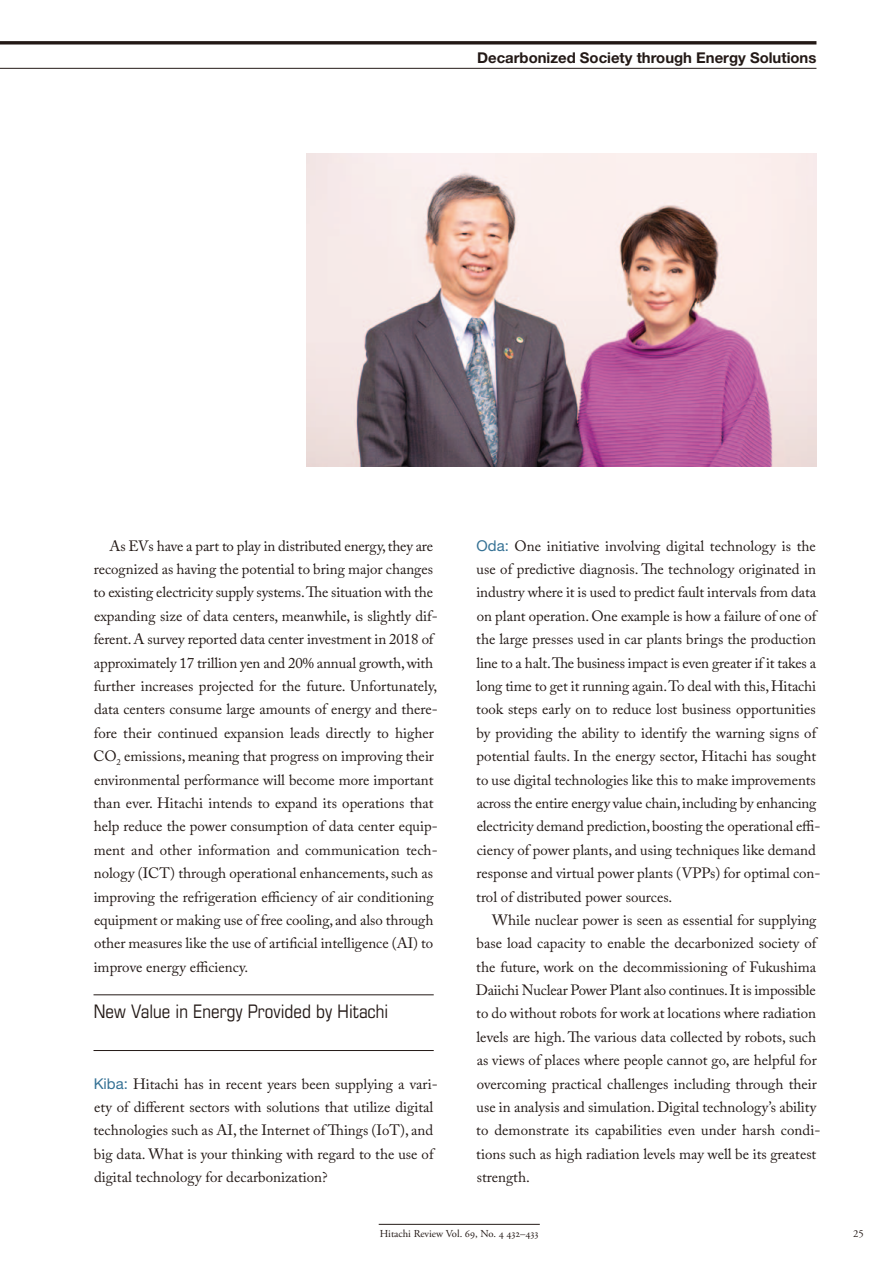
<style>
.page{position:relative;width:893px;height:1263px;background:#fff}
.page>*{position:absolute;margin:0;border:0;box-sizing:border-box;transform-origin:0 0}
.t1{font:condensed 18.6px "Eurostile LT Std";color:#231916}
.t2{font:14.85px/23.4px "Adobe Caslon Pro";color:#231916}
.t3{font:700 14.85px "Helvetica Neue LT Std";color:#231916}
.t4{font:10.65px "Adobe Garamond Pro";color:#231916}
.s1{font-family:"Helvetica Neue LT Std";color:#367295}
.s2{color:#fff}
</style>
<div class="page">
<svg style="left:0;top:41px;width:816px;height:4px;background:#433b38"></svg>
<hr style="left:0;top:68px;width:816px;height:1px;background:#231916">
<hr style="left:379px;top:1224px;width:161px;height:1px;background:#231916">
<hr style="left:94px;top:995px;width:340px;height:1px;background:#231916">
<hr style="left:94px;top:1050px;width:340px;height:1px;background:#231916">
<img style="left:306px;top:153px;width:510px;height:314px">
<p class="t3" style="left:477px;top:52px;width:341px">Decarbonized Society through Energy Solutions</p>
<p class="t2" style="left:94px;top:536px;width:346px;text-indent:16px">As EVs have a part to play in distributed energy, they are recognized as having the potential to bring major changes to existing electricity supply systems. The situation with the expanding size of data centers, meanwhile, is slightly dif&shy;ferent. A survey reported data center investment in 2018 of approximately 17 trillion yen and 20% annual growth, with further increases projected for the future. Unfortunately, data centers consume large amounts of energy and there&shy;fore their continued expansion leads directly to higher CO<sub>2</sub> emissions, meaning that progress on improving their environmental performance will become more important than ever. Hitachi intends to expand its operations that help reduce the power consumption of data center equip&shy;ment and other information and communication tech&shy;nology (ICT) through operational enhancements, such as improving the refrigeration efficiency of air conditioning equipment or making use of free cooling, and also through other measures like the use of artificial intelligence (AI) to improve energy efficiency.</p>
<p class="t1" style="left:94px;top:1005px;width:296px">New Value in Energy Provided by Hitachi</p>
<p class="t2" style="left:94px;top:1074px;width:346px"><span class="s1">Kiba:</span> Hitachi has in recent years been supplying a vari&shy;ety of different sectors with solutions that utilize digital technologies such as AI, the Internet of Things (IoT), and big data. What is your thinking with regard to the use of digital technology for decarbonization?</p>
<p class="t2" style="left:476px;top:536px;width:346px"><span class="s1">Oda:</span> One initiative involving digital technology is the use of predictive diagnosis. The technology originated in industry where it is used to predict fault intervals from data on plant operation. One example is how a failure of one of the large presses used in car plants brings the production line to a halt. The business impact is even greater if it takes a long time to get it running again. To deal with this, Hitachi took steps early on to reduce lost business opportunities by providing the ability to identify the warning signs of potential faults. In the energy sector, Hitachi has sought to use digital technologies like this to make improvements across the entire energy value chain, including by enhancing electricity demand prediction, boosting the operational effi&shy;ciency of power plants, and using techniques like demand response and virtual power plants (VPPs) for optimal con&shy;trol of distributed power sources.</p>
<p class="t2" style="left:476px;top:910px;width:346px;text-indent:16px">While nuclear power is seen as essential for supplying base load capacity to enable the decarbonized society of the future, work on the decommissioning of Fukushima Daiichi Nuclear Power Plant also continues. It is impossible to do without robots for work at locations where radiation levels are high. The various data collected by robots, such as views of places where people cannot go, are helpful for overcoming practical challenges including through their use in analysis and simulation. Digital technology’s ability to demonstrate its capabilities even under harsh condi&shy;tions such as high radiation levels may well be its greatest strength.</p>
<p class="t4" style="left:380px;top:1228px;width:160px">Hitachi Review Vol. 69, No. 4 432–433</p>
<p class="t4" style="left:853px;top:1228px;width:15px">25<span class="s2">.</span></p>
</div>
